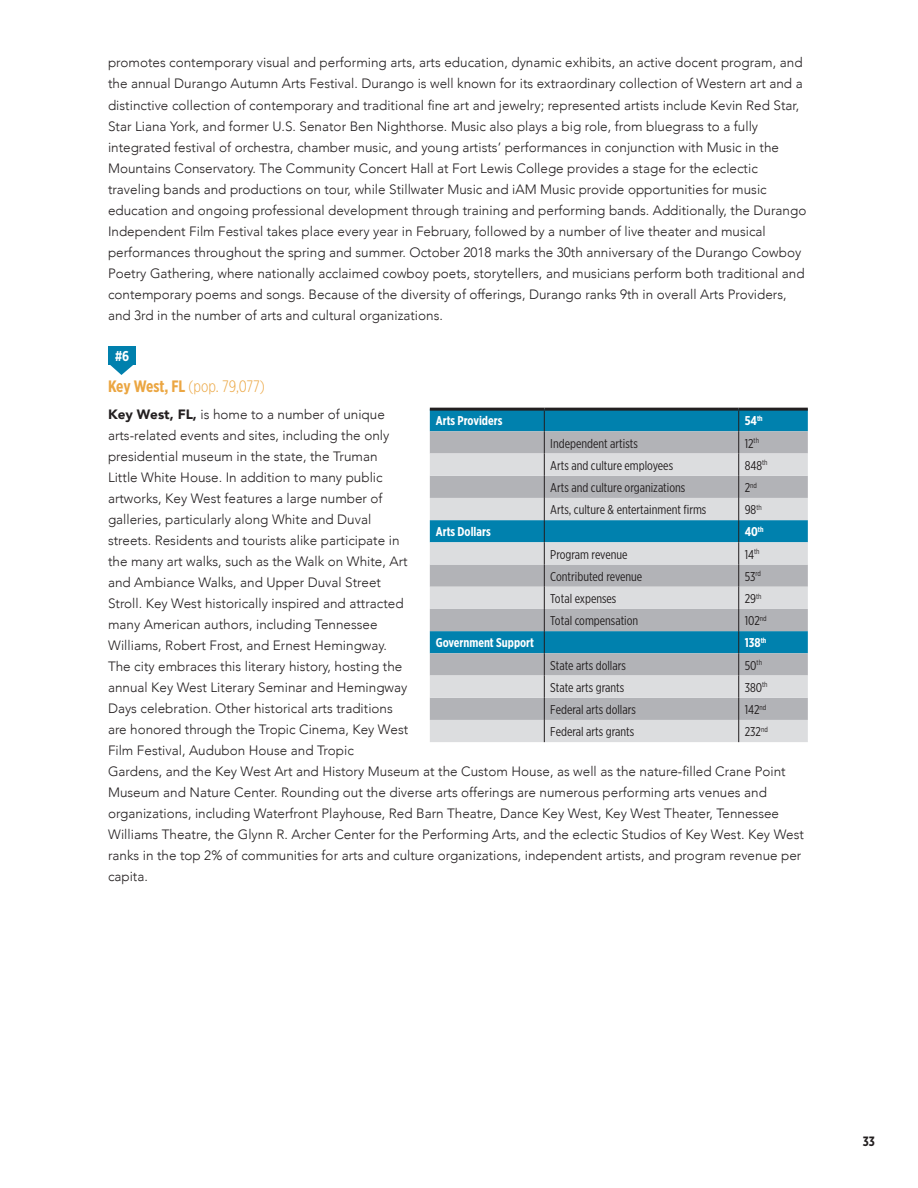
<style>
.page{position:relative;width:918px;height:1188px;background:#fff}
.page>*{position:absolute;margin:0;border:0;box-sizing:border-box;transform-origin:0 0}
.t1{font:300 16.5px "Gotham X Narrow";color:#eba642}
.t2{font:700 14.25px "Gotham X Narrow";color:#fff}
.t3{font:300 13.5px/21px "Avenir";color:#231f20}
.t4{font:700 13.5px "Gotham X Narrow";color:#231f20}
.t5{font:12.75px "Gotham X Narrow";color:#231f20}
.t6{font:700 12.75px "Gotham X Narrow";color:#fff}
.t7{font:7.5px "Gotham X Narrow";color:#231f20}
.s1{font-weight:700}
.s2{font-weight:900}
.s3{font-size:12.75px}
</style>
<div class="page">
<svg style="left:110px;top:365px;width:23px;height:10px"></svg>
<div style="left:108px;top:346px;width:28px;height:19px;background:#0080ad"></div>
<div style="left:430px;top:411px;width:378px;height:20px;background:#0081ae"></div>
<svg style="left:430px;top:431px;width:378px;height:23px;background:#b3b5b9"></svg>
<svg style="left:430px;top:454px;width:378px;height:288px;background:#aabfc8"></svg>
<svg style="left:544px;top:411px;width:1px;height:331px"></svg>
<svg style="left:738px;top:411px;width:1px;height:331px"></svg>
<hr style="left:430px;top:408px;width:114px;height:3px;background:#231f20">
<hr style="left:544px;top:408px;width:195px;height:3px;background:#231f20">
<hr style="left:739px;top:408px;width:69px;height:3px;background:#231f20">
<p class="t3" style="left:108px;top:52px;width:700px">promotes contemporary visual and performing arts, arts education, dynamic exhibits, an active docent program, and the annual Durango Autumn Arts Festival. Durango is well known for its extraordinary collection of Western art and a distinctive collection of contemporary and traditional fine art and jewelry; represented artists include Kevin Red Star, Star Liana York, and former U.S. Senator Ben Nighthorse. Music also plays a big role, from bluegrass to a fully integrated festival of orchestra, chamber music, and young artists’ performances in conjunction with Music in the Mountains Conservatory. The Community Concert Hall at Fort Lewis College provides a stage for the eclectic traveling bands and productions on tour, while Stillwater Music and iAM Music provide opportunities for music education and ongoing professional development through training and performing bands. Additionally, the Durango Independent Film Festival takes place every year in February, followed by a number of live theater and musical performances throughout the spring and summer. October 2018 marks the 30th anniversary of the Durango Cowboy Poetry Gathering, where nationally acclaimed cowboy poets, storytellers, and musicians perform both traditional and contemporary poems and songs. Because of the diversity of offerings, Durango ranks 9th in overall Arts Providers, and 3rd in the number of arts and cultural organizations.</p>
<p class="t2" style="left:115px;top:347px;width:16px">#6</p>
<p class="t1" style="left:108px;top:376px;width:158px"><span class="s1">Key West, FL</span> (pop. 79,077)</p>
<p class="t3" style="left:108px;top:404px;width:697px"><span class="s2">Key West, FL,</span> is home to a number of unique<br>arts-related events and sites, including the only<br>presidential museum in the state, the Truman<br>Little White House. In addition to many public<br>artworks, Key West features a large number of<br>galleries, particularly along White and Duval<br>streets. Residents and tourists alike participate in<br>the many art walks, such as the Walk on White, Art<br>and Ambiance Walks, and Upper Duval Street<br>Stroll. Key West historically inspired and attracted<br>many American authors, including Tennessee<br>Williams, Robert Frost, and Ernest Hemingway.<br>The city embraces this literary history, hosting the<br>annual Key West Literary Seminar and Hemingway<br>Days celebration. Other historical arts traditions<br>are honored through the Tropic Cinema, Key West<br>Film Festival, Audubon House and Tropic<br>Gardens, and the Key West Art and History Museum at the Custom House, as well as the nature-filled Crane Point Museum and Nature Center. Rounding out the diverse arts offerings are numerous performing arts venues and organizations, including Waterfront Playhouse, Red Barn Theatre, Dance Key West, Key West Theater, Tennessee Williams Theatre, the Glynn R. Archer Center for the Performing Arts, and the eclectic Studios of Key West. Key West ranks in the top 2% of communities for arts and culture organizations, independent artists, and program revenue per capita.</p>
<p class="t6" style="left:436px;top:413px;width:68px">Arts Providers</p>
<p class="t6" style="left:745px;top:413px;width:19px">54<sup>th</sup></p>
<p class="t5" style="left:550px;top:435px;width:89px">Independent artists</p>
<p class="t5" style="left:745px;top:435px;width:16px">12<sup>th</sup></p>
<p class="t5" style="left:550px;top:458px;width:124px">Arts and culture employees</p>
<p class="t5" style="left:745px;top:458px;width:24px">848<sup>th</sup></p>
<p class="t5" style="left:550px;top:480px;width:136px">Arts and culture organizations</p>
<p class="t7" style="left:745px;top:481px;width:14px"><span class="s3">2</span>nd</p>
<p class="t5" style="left:550px;top:502px;width:158px">Arts, culture &amp; entertainment firms</p>
<p class="t5" style="left:745px;top:502px;width:19px">98<sup>th</sup></p>
<p class="t6" style="left:436px;top:524px;width:56px">Arts Dollars</p>
<p class="t6" style="left:745px;top:524px;width:20px">40<sup>th</sup></p>
<p class="t5" style="left:550px;top:546px;width:79px">Program revenue</p>
<p class="t5" style="left:745px;top:546px;width:16px">14<sup>th</sup></p>
<p class="t5" style="left:550px;top:569px;width:94px">Contributed revenue</p>
<p class="t5" style="left:745px;top:569px;width:18px">53<sup>rd</sup></p>
<p class="t5" style="left:550px;top:591px;width:68px">Total expenses</p>
<p class="t5" style="left:745px;top:591px;width:18px">29<sup>th</sup></p>
<p class="t5" style="left:550px;top:613px;width:89px">Total compensation</p>
<p class="t5" style="left:745px;top:613px;width:23px">102<sup>nd</sup></p>
<p class="t6" style="left:436px;top:635px;width:100px">Government Support</p>
<p class="t6" style="left:745px;top:635px;width:23px">138<sup>th</sup></p>
<p class="t5" style="left:550px;top:657px;width:77px">State arts dollars</p>
<p class="t5" style="left:745px;top:657px;width:19px">50<sup>th</sup></p>
<p class="t5" style="left:550px;top:680px;width:75px">State arts grants</p>
<p class="t5" style="left:745px;top:680px;width:24px">380<sup>th</sup></p>
<p class="t5" style="left:550px;top:702px;width:87px">Federal arts dollars</p>
<p class="t5" style="left:745px;top:702px;width:23px">142<sup>nd</sup></p>
<p class="t5" style="left:550px;top:724px;width:85px">Federal arts grants</p>
<p class="t5" style="left:745px;top:724px;width:25px">232<sup>nd</sup></p>
<p class="t4" style="left:863px;top:1133px;width:14px">33</p>
</div>
